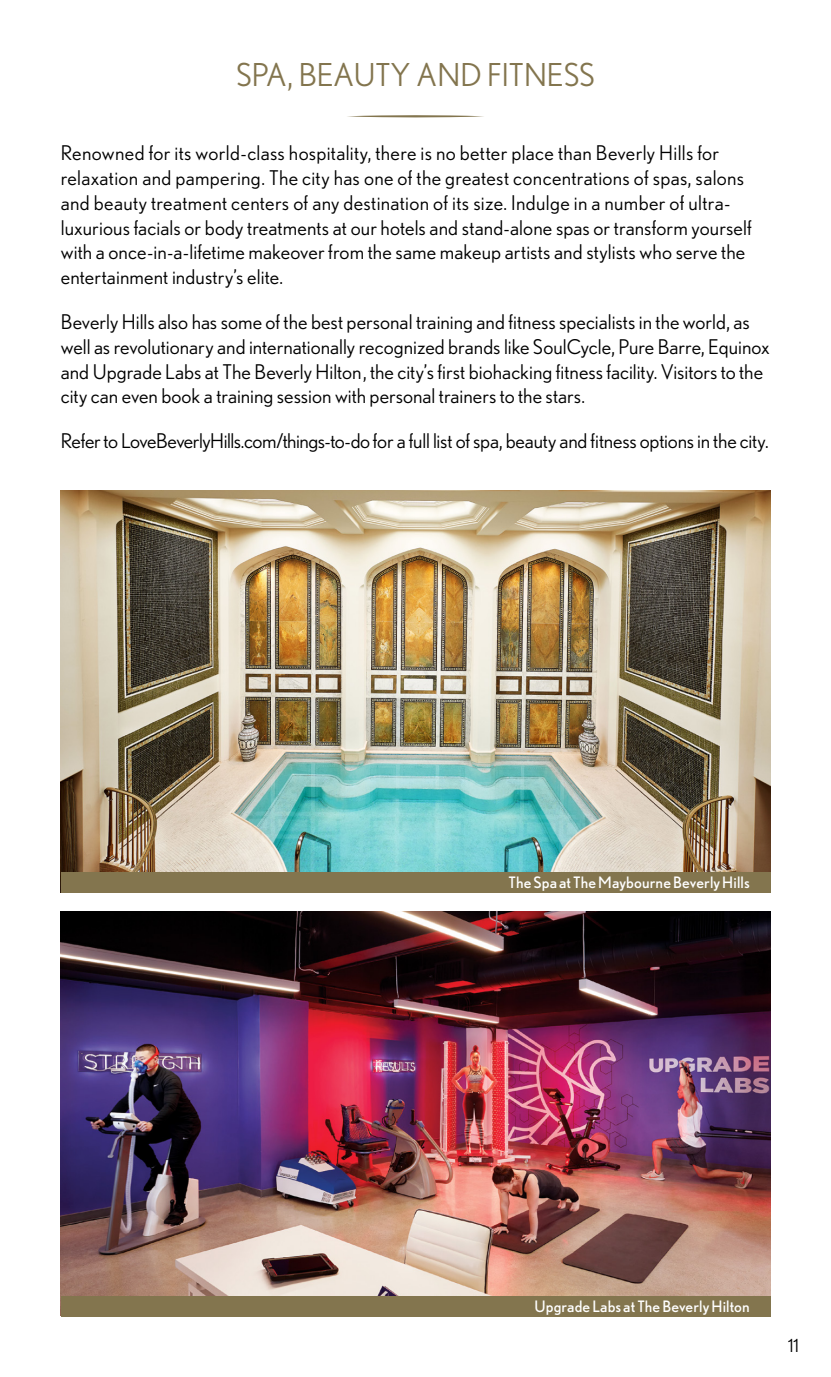
<style>
.page{position:relative;width:831px;height:1377px;background:#fff}
.page>*{position:absolute;margin:0;border:0;box-sizing:border-box;transform-origin:0 0}
.t1{font:31.5px "Nobel";color:#83754e}
.t2{font:20.25px/24.8px "Nobel";letter-spacing:.005em;color:#000}
.t3{font:20.25px "Nobel";letter-spacing:-.015em;color:#000}
.t4{font:18px "Nobel";color:#000}
.t5{font:15.75px "Nobel";letter-spacing:.01em;color:#fff}
</style>
<div class="page">
<img style="left:61px;top:911px;width:709px;height:385px">
<img style="left:61px;top:491px;width:709px;height:381px">
<div style="left:61px;top:1296px;width:709px;height:20px;background:#83754e"></div>
<div style="left:61px;top:872px;width:709px;height:20px;background:#83754e"></div>
<svg style="left:347px;top:115px;width:137px;height:2px"></svg>
<h1 class="t1" style="left:236px;top:57px;width:360px">SPA, BEAUTY AND FITNESS</h1>
<p class="t2" style="left:61px;top:141px;width:692px">Renowned for its world-class hospitality, there is no better place than Beverly Hills for relaxation and pampering. The city has one of the greatest concentrations of spas, salons and beauty treatment centers of any destination of its size. Indulge in a number of ultra&shy;luxurious facials or body treatments at our hotels and stand-alone spas or transform yourself with a once-in-a-lifetime makeover from the same makeup artists and stylists who serve the entertainment industry’s elite.</p>
<p class="t2" style="left:61px;top:309px;width:710px">Beverly Hills also has some of the best personal training and fitness specialists in the world, as well as revolutionary and internationally recognized brands like SoulCycle, Pure Barre, Equinox and Upgrade Labs at The Beverly Hilton , the city’s first biohacking fitness facility. Visitors to the city can even book a training session with personal trainers to the stars.</p>
<p class="t3" style="left:61px;top:430px;width:709px">Refer to LoveBeverlyHills.com/things-to-do for a full list of spa, beauty and fitness options in the city.</p>
<p class="t5" style="left:508px;top:873px;width:243px">The Spa at The Maybourne Beverly Hills</p>
<p class="t5" style="left:534px;top:1297px;width:217px">Upgrade Labs at The Beverly Hilton</p>
<p class="t4" style="left:787px;top:1335px;width:12px">11</p>
</div>
